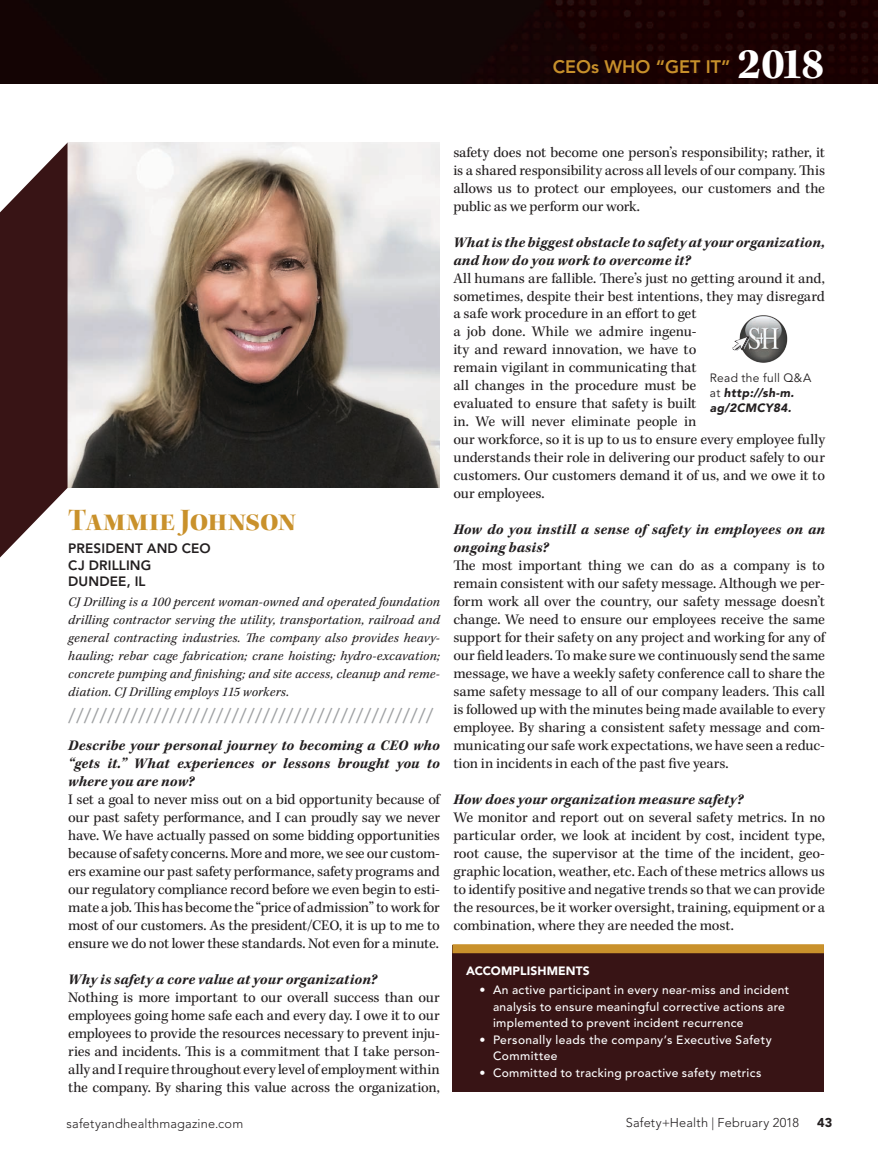
<style>
.page{position:relative;width:878px;height:1168px;background:#fff}
.page>*{position:absolute;margin:0;border:0;box-sizing:border-box;transform-origin:0 0}
.t1{font:700 45px "Kepler Std";color:#fff}
.t2{font:31.5px "Kepler Std Bold Disp";color:#c9912b}
.t3{font:21px "Avenir LT Std";color:#9ea0a2}
.t4{font:800 18px "Avenir LT Std";color:#c7902b}
.t5{font:15px/18px "Kepler Std";letter-spacing:-.005em;color:#231f20;text-align:justify}
.t6{font:italic 700 15px/18px "Kepler Std";letter-spacing:.01em;color:#231f20}
.t7{font:italic 13.5px/18px "Kepler Std";letter-spacing:.015em;color:#231f20;text-align:justify}
.t8{font:800 13.5px/16.5px "Avenir LT Std";letter-spacing:.01em;color:#231f20}
.t9{font:300 12.75px "Avenir LT Std";letter-spacing:.015em;color:#231f20}
.t10{font:900 12.75px "Avenir LT Std";color:#231f20}
.t11{font:500 12px/16.5px "Avenir LT Std";letter-spacing:.025em;color:#fff}
.t12{font:italic 900 12px/15px "Avenir LT Std";letter-spacing:.025em;color:#231f20}
.t13{font:900 12px "Avenir LT Std";letter-spacing:.01em;color:#fff}
.s1{font-weight:400;font-style:normal}
</style>
<div class="page">
<img style="left:0;top:0;width:878px;height:84px">
<div style="left:452px;top:945px;width:372px;height:147px;background:#381415"></div>
<div style="left:452px;top:944px;width:372px;height:9px;background:#c9912b"></div>
<img style="left:739px;top:315px;width:49px;height:48px">
<svg style="left:732px;top:336px;width:17px;height:15px"></svg>
<img style="left:68px;top:143px;width:372px;height:345px">
<svg style="left:0;top:143px;width:68px;height:414px"></svg>
<p class="t4" style="left:553px;top:56px;width:179px">CEOs WHO “GET IT”</p>
<h1 class="t1" style="left:737px;top:39px;width:88px">2018</h1>
<h2 class="t2" style="left:68px;top:502px;width:229px">Tammie Johnson</h2>
<p class="t8" style="left:68px;top:540px;width:144px">PRESIDENT AND CEO<br>CJ DRILLING<br>DUNDEE, IL</p>
<p class="t7" style="left:68px;top:593px;width:373px">CJ Drilling is a 100 percent woman-owned and operated foundation drilling contractor serving the utility, transportation, railroad and general contracting industries. The company also provides heavy&shy;hauling; rebar cage fabrication; crane hoisting; hydro-excavation; concrete pumping and finishing; and site access, cleanup and reme&shy;diation. CJ Drilling employs 115 workers.</p>
<h3 class="t3" style="left:68px;top:703px;width:367px">///////////////////////////////////////////////</h3>
<p class="t6" style="left:68px;top:737px;width:373px;text-align:justify">Describe your personal journey to becoming a CEO who “gets it.” What experiences or lessons brought you to where you are now?</p>
<p class="t5" style="left:68px;top:791px;width:373px">I set a goal to never miss out on a bid opportunity because of our past safety performance, and I can proudly say we never have. We have actually passed on some bidding opportunities because of safety concerns. More and more, we see our custom&shy;ers examine our past safety performance, safety programs and our regulatory compliance record before we even begin to esti&shy;mate a job. This has become the “price of admission” to work for most of our customers. As the president/CEO, it is up to me to ensure we do not lower these standards. Not even for a minute.</p>
<p class="t6" style="left:68px;top:971px;width:310px">Why is safety a core value at your organization?</p>
<p class="t5" style="left:68px;top:989px;width:373px">Nothing is more important to our overall success than our employees going home safe each and every day. I owe it to our employees to provide the resources necessary to prevent inju&shy;ries and incidents. This is a commitment that I take person&shy;ally and I require throughout every level of employment within the company. By sharing this value across the organization,</p>
<p class="t5" style="left:453px;top:143px;width:373px">safety does not become one person’s responsibility; rather, it is a shared responsibility across all levels of our company. This allows us to protect our employees, our customers and the public as we perform our work.</p>
<p class="t6" style="left:453px;top:233px;width:373px">What is the biggest obstacle to safety at your organization, and how do you work to overcome it?</p>
<p class="t5" style="left:453px;top:269px;width:373px;text-align:left">All humans are fallible. There’s just no getting around it and, sometimes, despite their best intentions, they may disregard a safe work procedure in an effort to get<br>a job done. While we admire ingenu-<br>ity and reward innovation, we have to<br>remain vigilant in communicating that<br>all changes in the procedure must be<br>evaluated to ensure that safety is built<br>in. We will never eliminate people in<br>our workforce, so it is up to us to ensure every employee fully understands their role in delivering our product safely to our customers. Our customers demand it of us, and we owe it to our employees.</p>
<p class="t6" style="left:453px;top:521px;width:373px">How do you instill a sense of safety in employees on an ongoing basis?</p>
<p class="t5" style="left:453px;top:557px;width:373px">The most important thing we can do as a company is to remain consistent with our safety message. Although we per&shy;form work all over the country, our safety message doesn’t change. We need to ensure our employees receive the same support for their safety on any project and working for any of our field leaders. To make sure we continuously send the same message, we have a weekly safety conference call to share the same safety message to all of our company leaders. This call is followed up with the minutes being made available to every employee. By sharing a consistent safety message and com&shy;municating our safe work expectations, we have seen a reduc&shy;tion in incidents in each of the past five years.</p>
<p class="t6" style="left:453px;top:791px;width:291px">How does your organization measure safety?</p>
<p class="t5" style="left:453px;top:809px;width:373px">We monitor and report out on several safety metrics. In no particular order, we look at incident by cost, incident type, root cause, the supervisor at the time of the incident, geo&shy;graphic location, weather, etc. Each of these metrics allows us to identify positive and negative trends so that we can provide the resources, be it worker oversight, training, equipment or a combination, where they are needed the most.</p>
<p class="t13" style="left:466px;top:963px;width:125px">ACCOMPLISHMENTS</p>
<p class="t11" style="left:493px;top:982px;width:298px;text-indent:-14px">• An active participant in every near-miss and incident analysis to ensure meaningful corrective actions are implemented to prevent incident recurrence</p>
<p class="t11" style="left:493px;top:1031px;width:280px;text-indent:-14px">• Personally leads the company’s Executive Safety<br>Committee</p>
<p class="t11" style="left:479px;top:1064px;width:283px">• Committed to tracking proactive safety metrics</p>
<p class="t12" style="left:710px;top:370px;width:103px"><span class="s1">Read the full Q&amp;A at</span> http://sh-m. ag/2CMCY84.</p>
<p class="t9" style="left:67px;top:1115px;width:178px">safetyandhealthmagazine.com</p>
<p class="t9" style="left:625px;top:1115px;width:175px">Safety+Health | February 2018</p>
<p class="t10" style="left:817px;top:1115px;width:17px">43</p>
</div>
